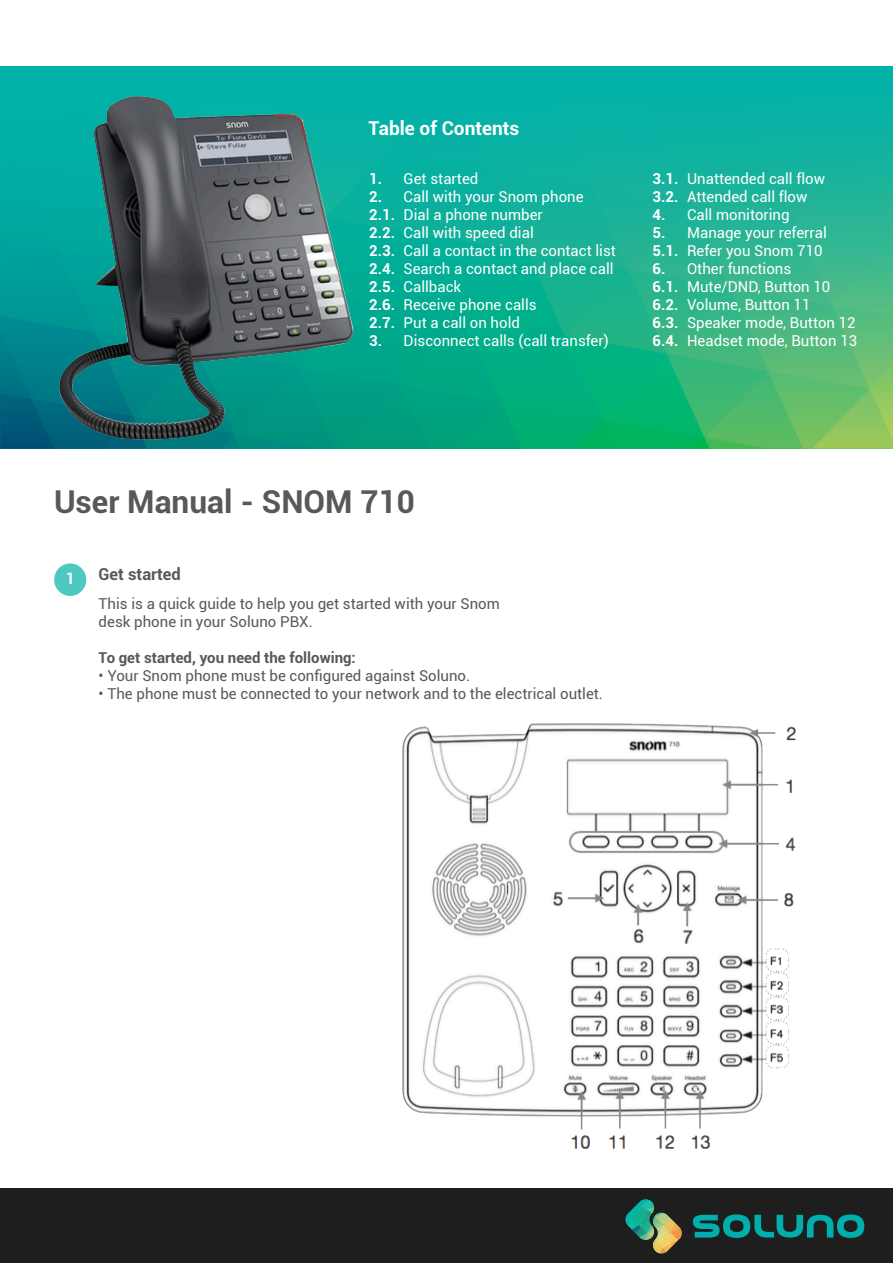
<style>
.page{position:relative;width:893px;height:1263px;background:#fff}
.page>*{position:absolute;margin:0;border:0;box-sizing:border-box;transform-origin:0 0}
.t1{font:700 31.5px "Roboto";color:#57585a}
.t2{font:700 19.05px "Roboto";color:#fff}
.t3{font:700 16.5px "Roboto";color:#57585a}
.t4{font:700 15.6px "Roboto";color:#fff}
.t5{font:15px/18px "Roboto";color:#fff}
.t6{font:15px/18px "Roboto";color:#57585a}
.t7{font:700 15px "Roboto";color:#57585a}
.s1{font-weight:700}
</style>
<div class="page">
<img style="left:402px;top:723px;width:394px;height:426px">
<svg style="left:0;top:66px;width:893px;height:383px;background:#16b090"></svg>
<div style="left:0;top:1188px;width:893px;height:75px;background:#1e1e1f"></div>
<svg style="left:625px;top:1199px;width:57px;height:55px"></svg>
<svg style="left:693px;top:1214px;width:171px;height:24px"></svg>
<img style="left:40px;top:91px;width:329px;height:358px">
<div style="left:54px;top:563px;width:32px;height:33px;background:#4dc9c2;border-radius:50%"></div>
<p class="t2" style="left:369px;top:115px;width:152px">Table of Contents</p>
<p class="t5" style="left:369px;top:169px;width:111px"><span class="s1">1.</span> Get started</p>
<p class="t5" style="left:369px;top:187px;width:248px"><span class="s1">2.</span> Call with your Snom phone<br><span class="s1">2.1.</span> Dial a phone number<br><span class="s1">2.2.</span> Call with speed dial<br><span class="s1">2.3.</span> Call a contact in the contact list<br><span class="s1">2.4.</span> Search a contact and place call<br><span class="s1">2.5.</span> Callback<br><span class="s1">2.6.</span> Receive phone calls<br><span class="s1">2.7.</span> Put a call on hold</p>
<p class="t5" style="left:369px;top:331px;width:241px"><span class="s1">3.</span> Disconnect calls (call transfer)</p>
<p class="t5" style="left:653px;top:169px;width:174px"><span class="s1">3.1.</span> Unattended call flow<br><span class="s1">3.2.</span> Attended call flow</p>
<p class="t5" style="left:653px;top:205px;width:139px"><span class="s1">4.</span> Call monitoring</p>
<p class="t5" style="left:653px;top:223px;width:176px"><span class="s1">5.</span> Manage your referral<br><span class="s1">5.1.</span> Refer you Snom 710</p>
<p class="t5" style="left:653px;top:259px;width:206px"><span class="s1">6.</span> Other functions<br><span class="s1">6.1.</span> Mute/DND, Button 10<br><span class="s1">6.2.</span> Volume, Button 11<br><span class="s1">6.3.</span> Speaker mode, Button 12<br><span class="s1">6.4.</span> Headset mode, Button 13</p>
<h1 class="t1" style="left:54px;top:479px;width:362px">User Manual - SNOM 710</h1>
<p class="t4" style="left:66px;top:568px;width:10px">1</p>
<p class="t3" style="left:99px;top:563px;width:84px">Get started</p>
<p class="t6" style="left:99px;top:594px;width:403px">This is a quick guide to help you get started with your Snom desk phone in your Soluno PBX.</p>
<p class="t7" style="left:99px;top:647px;width:259px">To get started, you need the following:</p>
<p class="t6" style="left:99px;top:666px;width:373px">• Your Snom phone must be configured against Soluno.</p>
<p class="t6" style="left:99px;top:684px;width:506px">• The phone must be connected to your network and to the electrical outlet.</p>
</div>
